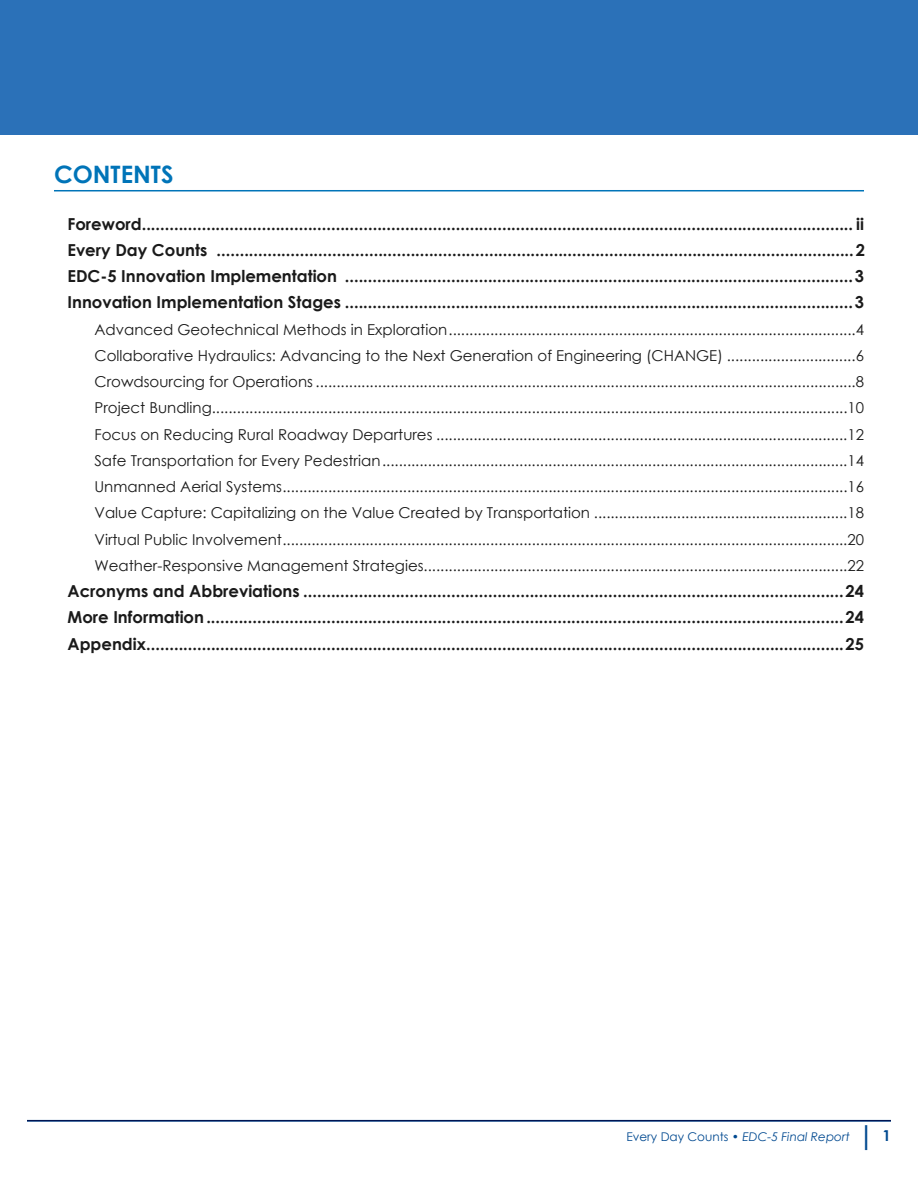
<style>
.page{position:relative;width:918px;height:1188px;background:#fff}
.page>*{position:absolute;margin:0;border:0;box-sizing:border-box;transform-origin:0 0}
.t1{font:700 27px "Century Gothic";color:#004990}
.t2{font:700 24px "Century Gothic";color:#0074b8}
.t3{font:700 16.5px "Century Gothic";color:#1a1a1a}
.t4{font:15px "Century Gothic";color:#1a1a1a}
.t5{font:italic 12px "Century Gothic";color:#004990}
.s1{font-style:normal}
</style>
<div class="page">
<hr style="left:27px;top:1120px;width:864px;height:1px;background:#004990">
<div style="left:0;top:0;width:918px;height:135px;background:#2b71b8"></div>
<hr style="left:54px;top:190px;width:810px;height:1px;background:#0074b8">
<p class="t2" style="left:54px;top:156px;width:121px">CONTENTS</p>
<p class="t3" style="left:68px;top:211px;width:798px">Foreword.......................................................................................................................................................... ii</p>
<p class="t3" style="left:68px;top:237px;width:799px">Every Day Counts ..........................................................................................................................................2</p>
<p class="t3" style="left:67px;top:264px;width:798px">EDC-5 Innovation Implementation ..............................................................................................................3</p>
<p class="t3" style="left:67px;top:290px;width:798px">Innovation Implementation Stages ..............................................................................................................3</p>
<p class="t4" style="left:94px;top:319px;width:771px">Advanced Geotechnical Methods in Exploration ..................................................................................................4</p>
<p class="t4" style="left:94px;top:345px;width:771px">Collaborative Hydraulics: Advancing to the Next Generation of Engineering (CHANGE) ...............................6</p>
<p class="t4" style="left:94px;top:371px;width:771px">Crowdsourcing for Operations ..................................................................................................................................8</p>
<p class="t4" style="left:94px;top:398px;width:771px">Project Bundling.........................................................................................................................................................10</p>
<p class="t4" style="left:94px;top:424px;width:771px">Focus on Reducing Rural Roadway Departures ...................................................................................................12</p>
<p class="t4" style="left:94px;top:450px;width:771px">Safe Transportation for Every Pedestrian ................................................................................................................14</p>
<p class="t4" style="left:94px;top:476px;width:771px">Unmanned Aerial Systems........................................................................................................................................16</p>
<p class="t4" style="left:94px;top:503px;width:771px">Value Capture: Capitalizing on the Value Created by Transportation .............................................................18</p>
<p class="t4" style="left:94px;top:529px;width:771px">Virtual Public Involvement........................................................................................................................................20</p>
<p class="t4" style="left:94px;top:555px;width:771px">Weather-Responsive Management Strategies ......................................................................................................22</p>
<p class="t3" style="left:68px;top:579px;width:798px">Acronyms and Abbreviations .....................................................................................................................24</p>
<p class="t3" style="left:67px;top:605px;width:798px">More Information..........................................................................................................................................24</p>
<p class="t3" style="left:67px;top:631px;width:798px">Appendix.......................................................................................................................................................25</p>
<p class="t5" style="left:626px;top:1128px;width:225px"><span class="s1">Every Day Counts •</span> EDC-5 Final Report</p>
<h1 class="t1" style="left:858px;top:1115px;width:34px">| <sup>1</sup></h1>
</div>
